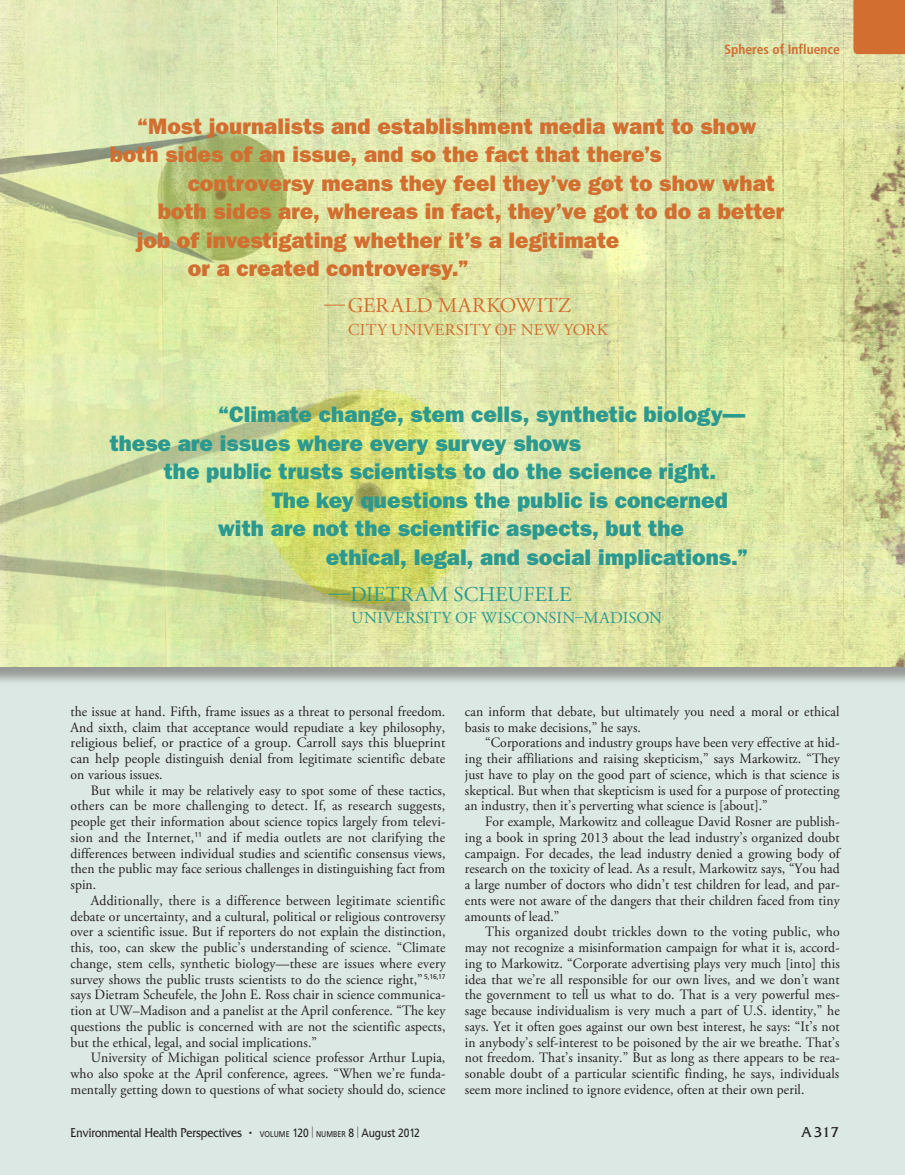
<style>
.page{position:relative;width:905px;height:1175px;background:#fff}
.page>*{position:absolute;margin:0;border:0;box-sizing:border-box;transform-origin:0 0}
.t1{font:22.5px "ITC Franklin Gothic Std Hvy";color:#d16e30}
.t2{font:22.5px "ITC Franklin Gothic Std Hvy";color:#2b998f}
.t3{font:21px "Adobe Garamond Pro";letter-spacing:.005em;color:#2b998f}
.t4{font:21px "Adobe Garamond Pro";letter-spacing:.005em;color:#d16e30}
.t5{font:16.5px "Adobe Garamond Pro";letter-spacing:.04em;color:#2b998f}
.t6{font:16.5px "Adobe Garamond Pro";letter-spacing:.01em;color:#d16e30}
.t7{font:15px "Friz Quadrata Std";color:#231f20}
.body_text{font:14.25px/15.8px "Adobe Garamond Pro";letter-spacing:.005em;color:#231f20;text-align:justify;scale:.96 1}
.t8{font:13.5px "Friz Quadrata Std";color:#231f20;scale:.85 1}
.t9{font:700 condensed 13.5px "Frutiger LT Std";color:#d16e30}
.s1{font-size:12px}
.s2{font-family:"Frutiger LT Std";font-size:8.4px}
.s3{font-family:"Frutiger LT Std";font-size:12px}
.s4{font-family:"Frutiger LT Std";font-weight:300;font-size:11.25px}
</style>
<div class="page">
<div style="left:0;top:0;width:904px;height:1174px;background:#dce8e3"></div>
<div style="left:0;top:0;width:904px;height:690px;background:#524c49;opacity:.5"></div>
<img style="left:0;top:0;width:904px;height:666px">
<div style="left:853px;top:0;width:51px;height:54px;background:#d16e30"></div>
<p class="t9" style="left:724px;top:41px;width:117px">Spheres of Influence</p>
<p class="t1" style="left:137px;top:113px;width:621px">“Most journalists and establishment media want to show</p>
<p class="t1" style="left:110px;top:141px;width:553px">both sides of an issue, and so the fact that there’s</p>
<p class="t1" style="left:188px;top:170px;width:588px">controversy means they feel they’ve got to show what</p>
<p class="t1" style="left:158px;top:198px;width:628px">both sides are, whereas in fact, they’ve got to do a better</p>
<p class="t1" style="left:137px;top:227px;width:484px">job of investigating whether it’s a legitimate</p>
<p class="t1" style="left:188px;top:255px;width:283px">or a created controversy.”</p>
<p class="t4" style="left:324px;top:293px;width:191px">—Gerald Markowit</p>
<p class="t4" style="left:558px;top:293px;width:15px">z</p>
<p class="t6" style="left:348px;top:320px;width:22px">City</p>
<p class="t6" style="left:391px;top:320px;width:64px">University</p>
<p class="t6" style="left:495px;top:320px;width:115px">of New York</p>
<p class="t2" style="left:218px;top:401px;width:529px">“Climate change, stem cells, synthetic biology—</p>
<p class="t2" style="left:110px;top:430px;width:473px">these are issues where every survey shows</p>
<p class="t2" style="left:164px;top:458px;width:554px">the public trusts scientists to do the science right.</p>
<p class="t2" style="left:272px;top:487px;width:457px">The key questions the public is concerned</p>
<p class="t2" style="left:218px;top:515px;width:467px">with are not the scientific aspects, but the</p>
<p class="t2" style="left:326px;top:544px;width:424px">ethical, legal, and social implications.”</p>
<p class="t3" style="left:329px;top:581px;width:74px">—Dietram</p>
<p class="t3" style="left:453px;top:581px;width:119px">Scheufele</p>
<p class="t5" style="left:351px;top:608px;width:64px">University</p>
<p class="t5" style="left:455px;top:608px;width:54px">of Wisconsin</p>
<p class="t5" style="left:575px;top:608px;width:36px">–Madison</p>
<p class="body_text" style="left:71px;top:704px;width:392px">the issue at hand. Fifth, frame issues as a threat to personal freedom.<br>And sixth, claim that acceptance would repudiate a key philosophy, religious belief, or practice of a group. Carroll says this blueprint can help people distinguish denial from legitimate scientific debate on various issues.</p>
<p class="body_text" style="left:71px;top:782px;width:392px;text-indent:20px">But while it may be relatively easy to spot some of these tactics, others can be more challenging to detect. If, as research suggests, people get their information about science topics largely from televi&shy;sion and the Internet,<sup>11</sup> and if media outlets are not clarifying the differences between individual studies and scientific consensus views, then the public may face serious challenges in distinguishing fact from spin.</p>
<p class="body_text" style="left:71px;top:893px;width:392px;text-indent:20px">Additionally, there is a difference between legitimate scientific debate or uncertainty, and a cultural, political or religious controversy over a scientific issue. But if reporters do not explain the distinction, this, too, can skew the public’s understanding of science. “Climate change, stem cells, synthetic biology—these are issues where every survey shows the public trusts scientists to do the science right,” <sup>5,16,17 </sup>says Dietram Scheufele, the John E. Ross chair in science communica&shy;tion at UW–Madison and a panelist at the April conference. “The key questions the public is concerned with are not the scientific aspects, but the ethical, legal, and social implications.”</p>
<p class="body_text" style="left:71px;top:1050px;width:392px;text-indent:20px">University of Michigan political science professor Arthur Lupia, who also spoke at the April conference, agrees. “When we’re funda&shy;mentally getting down to questions of what society should do, science</p>
<p class="body_text" style="left:465px;top:704px;width:391px">can inform that debate, but ultimately you need a moral or ethical basis to make decisions,” he says.</p>
<p class="body_text" style="left:465px;top:735px;width:392px;text-indent:20px">“Corporations and industry groups have been very effective at hid&shy;ing their affiliations and raising skepticism,” says Markowitz. “They just have to play on the good part of science, which is that science is skeptical. But when that skepticism is used for a purpose of protecting an industry, then it’s perverting what science is [about].”</p>
<p class="body_text" style="left:465px;top:814px;width:392px;text-indent:20px">For example, Markowitz and colleague David Rosner are publish&shy;ing a book in spring 2013 about the lead industry’s organized doubt campaign. For decades, the lead industry denied a growing body of research on the toxicity of lead. As a result, Markowitz says, “You had a large number of doctors who didn’t test children for lead, and par&shy;ents were not aware of the dangers that their children faced from tiny amounts of lead.”</p>
<p class="body_text" style="left:465px;top:924px;width:392px;text-indent:20px">This organized doubt trickles down to the voting public, who may not recognize a misinformation campaign for what it is, accord&shy;ing to Markowitz. “Corporate advertising plays very much [into] this idea that we’re all responsible for our own lives, and we don’t want the government to tell us what to do. That is a very powerful mes&shy;sage because individualism is very much a part of U.S. identity,” he says. Yet it often goes against our own best interest, he says: “It’s not in anybody’s self-interest to be poisoned by the air we breathe. That’s not freedom. That’s insanity.” But as long as there appears to be rea&shy;sonable doubt of a particular scientific finding, he says, individuals seem more inclined to ignore evidence, often at their own peril.</p>
<p class="t8" style="left:70px;top:1124px;width:412px">Environmental Health Perspectives <span class="s1">•</span> <span class="s2">VOLUME</span> <span class="s3">120</span> <span class="s4">|</span> <span class="s2">NUMBER</span> <span class="s3">8</span> <span class="s4">|</span> <span class="s3">August 2012</span></p>
<p class="t7" style="left:801px;top:1123px;width:39px">A317</p>
</div>
